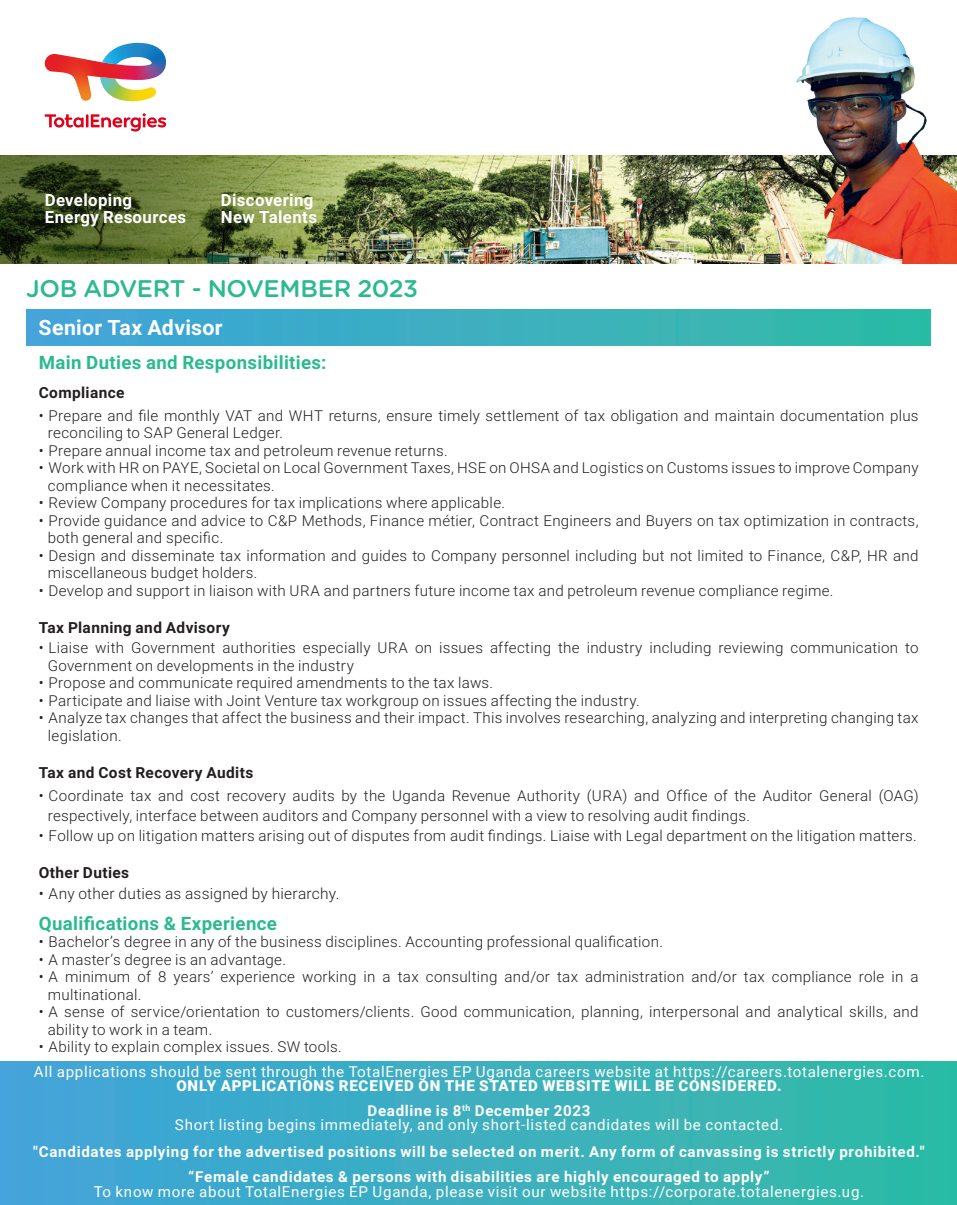
<style>
.page{position:relative;width:957px;height:1205px;background:#fff}
.page>*{position:absolute;margin:0;border:0;box-sizing:border-box;transform-origin:0 0}
.t1{font:500 24px "Gotham Rounded";letter-spacing:-.015em;color:#2bba90}
.t2{font:700 21px "Roboto";letter-spacing:.01em;color:#fff}
.t3{font:700 18.5px "Roboto";letter-spacing:.02em;color:#2bba90}
.t4{font:700 16.75px/17.2px "Roboto";letter-spacing:.02em;color:#fff}
.t5{font:700 15.25px "Roboto";letter-spacing:.025em;color:#231f20}
.t6{font:300 15.25px "Roboto";letter-spacing:.02em;color:#231f20}
.t7{font:300 15px/17.5px "Roboto";letter-spacing:.02em;color:#231f20}
.t8{font:15px "Roboto";letter-spacing:.045em;color:#fff}
.t9{font:700 15px/25px "Roboto";letter-spacing:.045em;color:#fff;text-align:center}
.t10{font:900 15px/24.5px "Roboto";letter-spacing:.045em;color:#fff;text-align:center}
.s1{font-size:15.25px}
.s2{font-weight:700}
</style>
<div class="page">
<div style="left:0;top:1061px;width:957px;height:144px;background:linear-gradient(to right,#43a4db,#31bba4)"></div>
<div style="left:26px;top:310px;width:905px;height:36px;background:linear-gradient(to right,#43a3db,#31bba4)"></div>
<img style="left:464px;top:156px;width:493px;height:108px">
<img style="left:0;top:156px;width:464px;height:108px">
<svg style="left:45px;top:113px;width:121px;height:19px"></svg>
<img style="left:45px;top:43px;width:121px;height:59px">
<img style="left:747px;top:17px;width:209px;height:247px">
<p class="t4" style="left:45px;top:191px;width:143px">Developing<br>Energy Resources</p>
<p class="t4" style="left:221px;top:191px;width:98px">Discovering<br>New Talents</p>
<h1 class="t1" style="left:26px;top:271px;width:394px">JOB ADVERT - NOVEMBER 2023</h1>
<h2 class="t2" style="left:39px;top:313px;width:185px">Senior Tax Advisor</h2>
<p class="t3" style="left:39px;top:350px;width:289px">Main Duties and Responsibilities:</p>
<p class="t5" style="left:39px;top:382px;width:87px">Compliance</p>
<p class="t7" style="left:48px;top:406px;width:872px;text-indent:-9px">• Prepare and file monthly VAT and WHT returns, ensure timely settlement of tax obligation and maintain documentation plus reconciling to SAP General Ledger.</p>
<p class="t7" style="left:39px;top:441px;width:410px">• Prepare annual income tax and petroleum revenue returns.</p>
<p class="t7" style="left:48px;top:459px;width:872px;text-indent:-9px">• Work with HR on PAYE, Societal on Local Government Taxes, HSE on OHSA and Logistics on Customs issues to improve Company compliance when it necessitates.</p>
<p class="t7" style="left:39px;top:494px;width:468px">• Review Company procedures for tax implications where applicable.</p>
<p class="t7" style="left:48px;top:511px;width:872px;text-indent:-9px">• Provide guidance and advice to C&amp;P Methods, Finance métier, Contract Engineers and Buyers on tax optimization in contracts, both general and specific.</p>
<p class="t7" style="left:48px;top:546px;width:872px;text-indent:-9px">• Design and disseminate tax information and guides to Company personnel including but not limited to Finance, C&amp;P, HR and miscellaneous budget holders.</p>
<p class="t7" style="left:39px;top:581px;width:796px">• Develop and support in liaison with URA and partners future income tax and petroleum revenue compliance regime.</p>
<p class="t5" style="left:39px;top:617px;width:193px">Tax Planning and Advisory</p>
<p class="t7" style="left:48px;top:639px;width:872px;text-indent:-9px">• Liaise with Government authorities especially URA on issues affecting the industry including reviewing communication to<br>Government on developments in the industry</p>
<p class="t7" style="left:39px;top:674px;width:456px">• Propose and communicate required amendments to the tax laws.</p>
<p class="t7" style="left:39px;top:691px;width:603px">• Participate and liaise with Joint Venture tax workgroup on issues affecting the industry.</p>
<p class="t7" style="left:48px;top:709px;width:872px;text-indent:-9px">• Analyze tax changes that affect the business and their impact. This involves researching, analyzing and interpreting changing tax legislation.</p>
<p class="t5" style="left:39px;top:762px;width:216px">Tax and Cost Recovery Audits</p>
<p class="t7" style="left:48px;top:785px;width:872px;line-height:20px;text-indent:-9px">• Coordinate tax and cost recovery audits by the Uganda Revenue Authority (URA) and Office of the Auditor General (OAG) respectively, interface between auditors and Company personnel with a view to resolving audit findings.</p>
<p class="t7" style="left:39px;top:826px;width:879px">• Follow up on litigation matters arising out of disputes from audit findings. Liaise with Legal department on the litigation matters<span class="s1">.</span></p>
<p class="t5" style="left:39px;top:862px;width:92px">Other Duties</p>
<p class="t6" style="left:39px;top:883px;width:302px">• Any other duties as assigned by hierarchy.</p>
<p class="t3" style="left:39px;top:910px;width:240px">Qualifications &amp; Experience</p>
<p class="t7" style="left:39px;top:932px;width:626px">• Bachelor’s degree in any of the business disciplines. Accounting professional qualification.</p>
<p class="t7" style="left:39px;top:950px;width:249px">• A master’s degree is an advantage.</p>
<p class="t7" style="left:48px;top:967px;width:872px;text-indent:-9px">• A minimum of 8 years’ experience working in a tax consulting and/or tax administration and/or tax compliance role in a multinational.</p>
<p class="t7" style="left:48px;top:1002px;width:872px;text-indent:-9px">• A sense of service/orientation to customers/clients. Good communication, planning, interpersonal and analytical skills, and ability to work in a team.</p>
<p class="t7" style="left:39px;top:1037px;width:305px">• Ability to explain complex issues. SW tools.</p>
<p class="t8" style="left:34px;top:1061px;width:892px">All applications should be sent through the TotalEnergies EP Uganda careers website at https://careers.totalenergies.com.</p>
<p class="t10" style="left:176px;top:1073px;width:607px">ONLY APPLICATIONS RECEIVED ON THE STATED WEBSITE WILL BE CONSIDERED.<br><span class="s2">Deadline is 8</span><sup>th</sup> <span class="s2">December 2023</span></p>
<p class="t8" style="left:175px;top:1114px;width:610px">Short listing begins immediately, and only short-listed candidates will be contacted.</p>
<p class="t9" style="left:33px;top:1139px;width:893px">"Candidates applying for the advertised positions will be selected on merit. Any form of canvassing is strictly prohibited." “Female candidates &amp; persons with disabilities are highly encouraged to apply”</p>
<p class="t8" style="left:94px;top:1181px;width:772px">To know more about TotalEnergies EP Uganda, please visit our website https://corporate.totalenergies.ug.</p>
</div>
